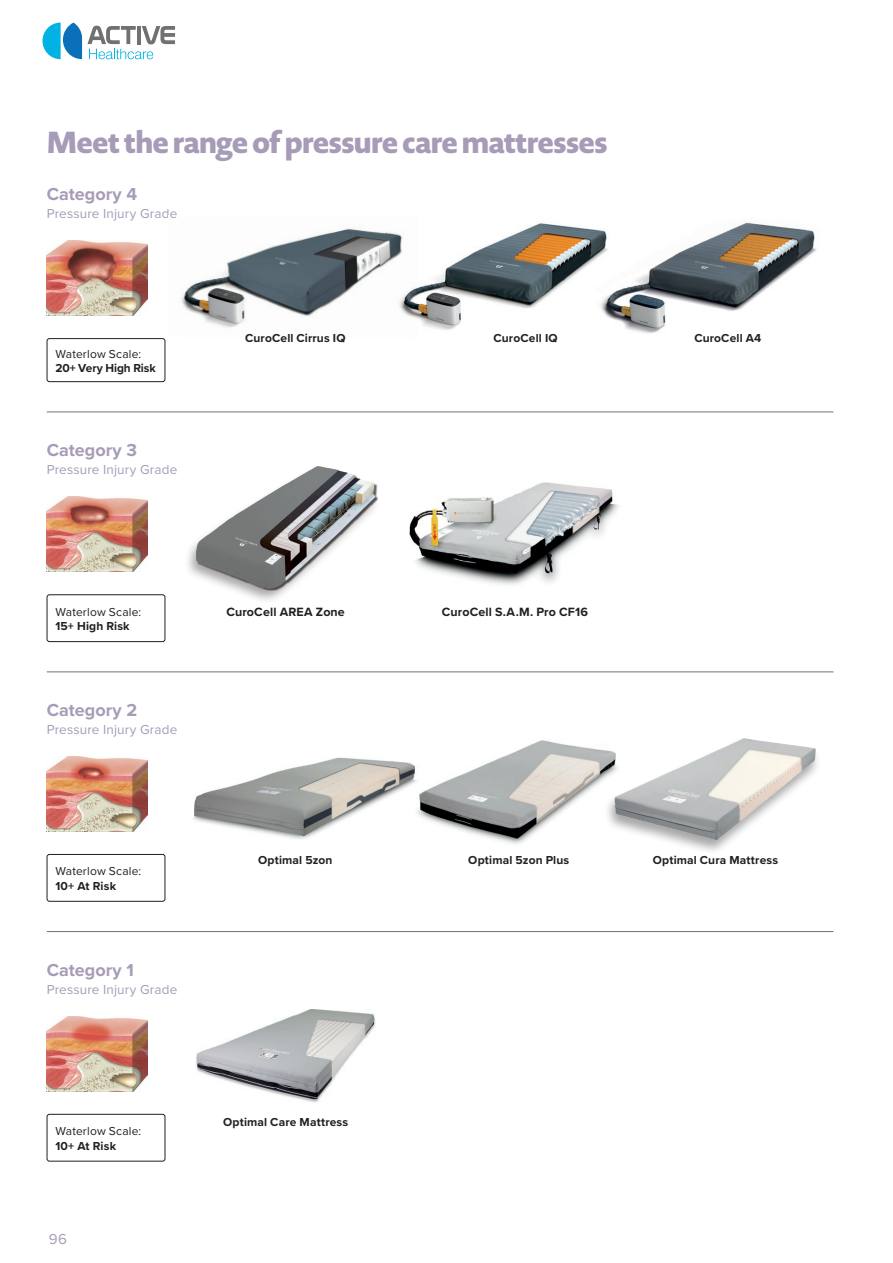
<style>
.page{position:relative;width:893px;height:1263px;background:#fff}
.page>*{position:absolute;margin:0;border:0;box-sizing:border-box;transform-origin:0 0}
.t1{font:900 30px "Novel Display";letter-spacing:-.01em;color:#a79cb7}
.t2{font:700 18px "Proxima Nova";color:#a79cb7}
.t3{font:15px "Proxima Nova";color:#a79cb7}
.t4{font:13.5px "Proxima Nova";letter-spacing:.01em;color:#a79cb7}
.t5{font:700 12.45px "Proxima Nova";letter-spacing:.01em;color:#231f20}
.t6{font:700 12px "Proxima Nova";letter-spacing:.01em;color:#231f20}
.t7{font:12px "Proxima Nova";letter-spacing:.015em;color:#231f20}
.t8{font:700 12px "Proxima Nova";letter-spacing:-.01em;color:#231f20}
</style>
<div class="page">
<svg style="left:43px;top:23px;width:132px;height:36px"></svg>
<img style="left:420px;top:740px;width:184px;height:104px">
<img style="left:47px;top:497px;width:101px;height:75px">
<div style="left:184px;top:467px;width:196px;height:138px;background:#231f20;opacity:.4"></div>
<img style="left:193px;top:467px;width:187px;height:126px">
<img style="left:47px;top:756px;width:101px;height:75px">
<img style="left:192px;top:757px;width:228px;height:82px">
<img style="left:47px;top:241px;width:101px;height:75px">
<img style="left:181px;top:228px;width:206px;height:100px">
<img style="left:387px;top:223px;width:202px;height:107px">
<img style="left:589px;top:222px;width:228px;height:111px">
<img style="left:47px;top:1016px;width:101px;height:75px">
<img style="left:195px;top:1009px;width:181px;height:93px">
<div style="left:47px;top:338px;width:118px;height:44px;border:1px solid #231f20;border-radius:2px"></div>
<div style="left:47px;top:594px;width:118px;height:48px;border:1px solid #231f20;border-radius:2px"></div>
<div style="left:47px;top:854px;width:118px;height:47px;border:1px solid #231f20;border-radius:2px"></div>
<div style="left:47px;top:1114px;width:118px;height:47px;border:1px solid #231f20;border-radius:2px"></div>
<hr style="left:47px;top:931px;width:786px;height:1px;background:#707271">
<hr style="left:47px;top:672px;width:786px;height:1px;background:#707271">
<hr style="left:47px;top:412px;width:786px;height:1px;background:#707271">
<img style="left:409px;top:482px;width:210px;height:103px">
<div style="left:604px;top:737px;width:218px;height:119px;background:#231f20;opacity:.4"></div>
<img style="left:608px;top:738px;width:211px;height:105px">
<h1 class="t1" style="left:47px;top:122px;width:562px">Meet the range of pressure care mattresses</h1>
<h2 class="t2" style="left:47px;top:181px;width:92px">Category 4</h2>
<p class="t4" style="left:47px;top:203px;width:132px">Pressure Injury Grade</p>
<p class="t7" style="left:55px;top:345px;width:87px">Waterlow Scale:</p>
<p class="t8" style="left:55px;top:359px;width:102px">20+ Very High Risk</p>
<h2 class="t2" style="left:47px;top:437px;width:92px">Category 3</h2>
<p class="t4" style="left:47px;top:460px;width:132px">Pressure Injury Grade</p>
<p class="t6" style="left:245px;top:329px;width:102px">CuroCell Cirrus IQ</p>
<p class="t6" style="left:494px;top:329px;width:66px">CuroCell IQ</p>
<p class="t6" style="left:694px;top:329px;width:69px">CuroCell A4</p>
<p class="t7" style="left:55px;top:603px;width:87px">Waterlow Scale:</p>
<p class="t6" style="left:55px;top:617px;width:76px">15+ High Risk</p>
<h2 class="t2" style="left:47px;top:696px;width:92px">Category 2</h2>
<p class="t4" style="left:47px;top:719px;width:132px">Pressure Injury Grade</p>
<p class="t7" style="left:55px;top:862px;width:87px">Waterlow Scale:</p>
<p class="t6" style="left:55px;top:877px;width:62px">10+ At Risk</p>
<h2 class="t2" style="left:47px;top:956px;width:89px">Category 1</h2>
<p class="t4" style="left:47px;top:979px;width:132px">Pressure Injury Grade</p>
<p class="t5" style="left:226px;top:602px;width:120px">CuroCell AREA Zone</p>
<p class="t5" style="left:442px;top:602px;width:148px">CuroCell S.A.M. Pro CF16</p>
<p class="t6" style="left:258px;top:851px;width:76px">Optimal 5zon</p>
<p class="t6" style="left:468px;top:851px;width:102px">Optimal 5zon Plus</p>
<p class="t7" style="left:55px;top:1122px;width:87px">Waterlow Scale:</p>
<p class="t6" style="left:55px;top:1137px;width:62px">10+ At Risk</p>
<p class="t3" style="left:49px;top:1228px;width:19px">96</p>
<p class="t6" style="left:223px;top:1113px;width:127px">Optimal Care Mattress</p>
<p class="t6" style="left:653px;top:851px;width:127px">Optimal Cura Mattress</p>
</div>
